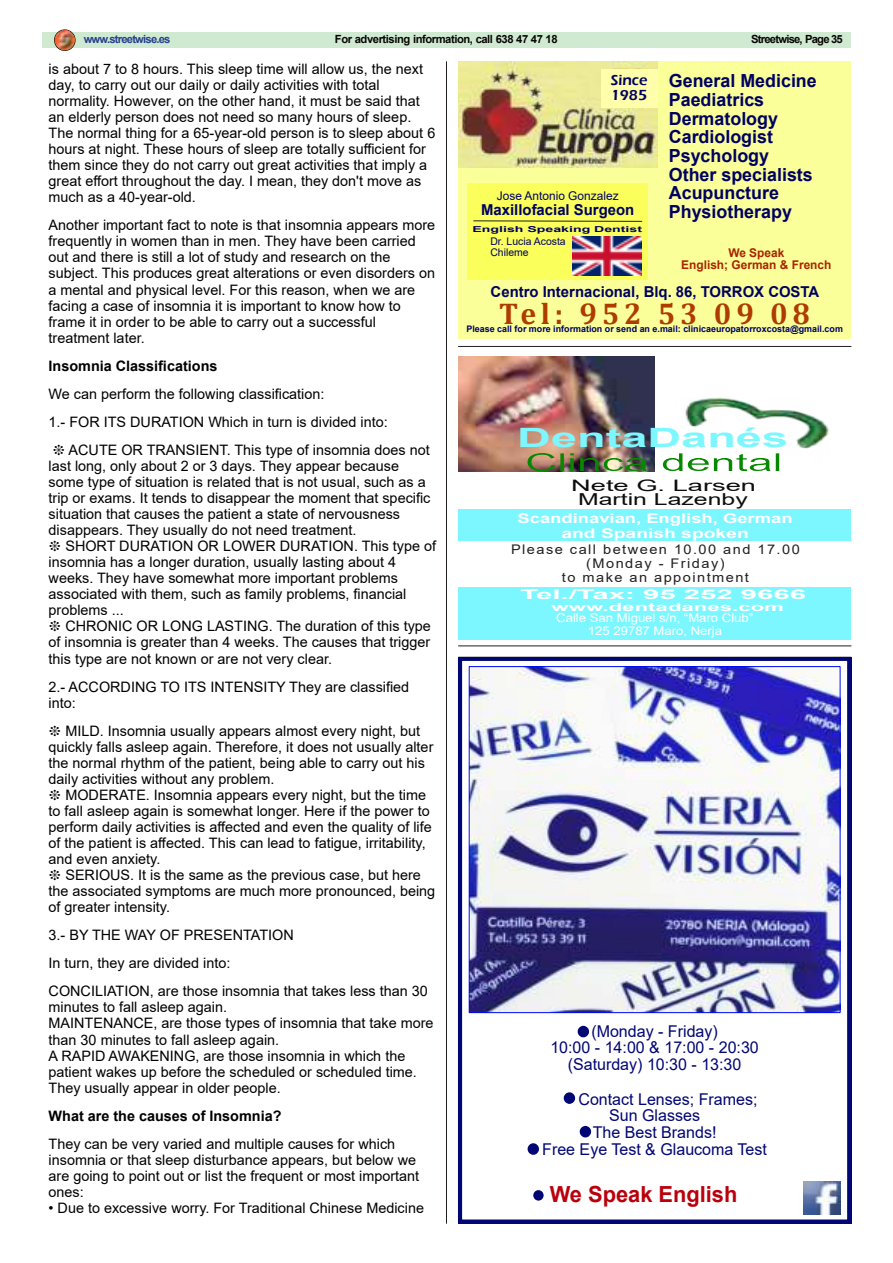
<style>
.page{position:relative;width:893px;height:1263px;background:#fff}
.page>*{position:absolute;margin:0;border:0;box-sizing:border-box;transform-origin:0 0}
.t1{font:700 30.15px "Cambria";letter-spacing:.16em;color:#ae3b00}
.t2{font:700 26.55px "Arial";color:#7df7ff;scale:1.76 1}
.t3{font:24.9px "Arial";color:#068900;scale:1.79 1}
.t4{font:700 22.2px "Arial";color:#b9000b}
.t5{font:700 18px/18.6px "Arial";color:#000060}
.t6{font:16.5px "Arial";color:#0d0d0d;scale:1.51 1}
.t7{font:16.2px/16.8px "Arial";color:#000673;text-align:center}
.t8{font:15.75px "Arial";color:#0d0d0d;scale:1.73 1}
.t9{font:700 15px "Arial";color:#000060}
.t10{font:600 15px/15px "Eras ITC";color:#000060}
.t11{font:14.4px/16px "Arial";color:#000}
.t12{font:700 14.4px "Arial";color:#000}
.t13{font:13.35px/13.8px "Arial";letter-spacing:.1em;color:#231f20;text-align:center;scale:1.1 1}
.t14{font:700 13.35px/15.8px "Arial";color:#fff;text-align:center;scale:1.38 1}
.t15{font:700 13.2px "Arial";color:#fff;scale:2.21 1}
.t16{font:12px "Arial";color:#fff;scale:1.1 1}
.t17{font:700 12px/12.5px "Arial";color:#aa2400;text-align:center}
.t18{font:12px "Arial";color:#000060}
.t19{font:700 11.25px "Arial";letter-spacing:-.04em;color:#070504}
.t20{font:700 11.25px "Arial";color:#fff;scale:1.98 1}
.t21{font:700 11.25px "Arial";letter-spacing:-.07em;color:#27418d}
.t22{font:700 11.25px "Arial";letter-spacing:-.07em;color:#070504}
.t23{font:10.5px/10.8px "Arial";color:#000060}
.t24{font:700 9px "Arial";color:#000060}
.t25{font:700 8.25px "Arial";color:#000060;scale:1.73 1}
</style>
<div class="page">
<div style="left:43px;top:33px;width:807px;height:15px;background:#d0ead2"></div>
<div style="left:54px;top:30px;width:21px;height:21px;border:1px solid #070504;border-radius:50%"></div>
<img style="left:55px;top:30px;width:20px;height:20px;border-radius:50%">
<hr style="left:446px;top:62px;width:1px;height:1161px;background:#231f20">
<hr style="left:458px;top:346px;width:393px;height:1px;background:#231f20">
<hr style="left:458px;top:646px;width:393px;height:1px;background:#231f20">
<div style="left:458px;top:587px;width:393px;height:52px;background:#7df7ff"></div>
<div style="left:458px;top:510px;width:393px;height:31px;background:#7df7ff"></div>
<img style="left:458px;top:357px;width:197px;height:114px">
<img style="left:685px;top:397px;width:144px;height:52px">
<img style="left:458px;top:62px;width:201px;height:106px">
<div style="left:601px;top:69px;width:58px;height:39px;background:#ffffab"></div>
<div style="left:659px;top:62px;width:192px;height:277px;background:#faff9a"></div>
<div style="left:458px;top:168px;width:201px;height:171px;background:#faff9a"></div>
<div style="left:467px;top:183px;width:181px;height:97px;background:#faff5b"></div>
<img style="left:573px;top:237px;width:69px;height:39px">
<svg style="left:473px;top:220px;width:170px;height:2px"></svg>
<img style="left:458px;top:657px;width:393px;height:566px">
<img style="left:804px;top:1181px;width:36px;height:33px">
<p class="t21" style="left:84px;top:31px;width:88px">www.streetwise.es</p>
<p class="t19" style="left:335px;top:31px;width:224px">For advertising information, call 638 47 47 18</p>
<p class="t22" style="left:751px;top:31px;width:93px">Streetwise, Page 35</p>
<p class="t11" style="left:49px;top:61px;width:388px">is about 7 to 8 hours. This sleep time will allow us, the next day, to carry out our daily or daily activities with total normality. However, on the other hand, it must be said that an elderly person does not need so many hours of sleep.<br>The normal thing for a 65-year-old person is to sleep about 6 hours at night. These hours of sleep are totally sufficient for them since they do not carry out great activities that imply a great effort throughout the day. I mean, they don't move as much as a 40-year-old.</p>
<p class="t11" style="left:49px;top:217px;width:388px">Another important fact to note is that insomnia appears more frequently in women than in men. They have been carried out and there is still a lot of study and research on the subject. This produces great alterations or even disorders on a mental and physical level. For this reason, when we are facing a case of insomnia it is important to know how to frame it in order to be able to carry out a successful treatment later.</p>
<p class="t12" style="left:49px;top:355px;width:170px">Insomnia Classifications</p>
<p class="t11" style="left:49px;top:380px;width:383px;line-height:28px">We can perform the following classification:<br>1.- FOR ITS DURATION Which in turn is divided into:<br>❉ ACUTE OR TRANSIENT. This type of insomnia does not</p>
<p class="t11" style="left:49px;top:458px;width:389px">last long, only about 2 or 3 days. They appear because some type of situation is related that is not usual, such as a trip or exams. It tends to disappear the moment that specific situation that causes the patient a state of nervousness disappears. They usually do not need treatment.<br>❉ SHORT DURATION OR LOWER DURATION. This type of insomnia has a longer duration, usually lasting about 4 weeks. They have somewhat more important problems associated with them, such as family problems, financial problems ...<br>❉ CHRONIC OR LONG LASTING. The duration of this type of insomnia is greater than 4 weeks. The causes that trigger this type are not known or are not very clear.</p>
<p class="t11" style="left:49px;top:678px;width:362px">2.- ACCORDING TO ITS INTENSITY They are classified into:</p>
<p class="t11" style="left:49px;top:722px;width:388px">❉ MILD. Insomnia usually appears almost every night, but quickly falls asleep again. Therefore, it does not usually alter the normal rhythm of the patient, being able to carry out his daily activities without any problem.<br>❉ MODERATE. Insomnia appears every night, but the time to fall asleep again is somewhat longer. Here if the power to perform daily activities is affected and even the quality of life of the patient is affected. This can lead to fatigue, irritability, and even anxiety.<br>❉ SERIOUS. It is the same as the previous case, but here the associated symptoms are much more pronounced, being of greater intensity.</p>
<p class="t11" style="left:49px;top:921px;width:381px;line-height:28px">3.- BY THE WAY OF PRESENTATION<br>In turn, they are divided into:<br>CONCILIATION, are those insomnia that takes less than 30</p>
<p class="t11" style="left:49px;top:999px;width:386px">minutes to fall asleep again.<br>MAINTENANCE, are those types of insomnia that take more than 30 minutes to fall asleep again.<br>A RAPID AWAKENING, are those insomnia in which the patient wakes up before the scheduled or scheduled time.<br>They usually appear in older people.</p>
<p class="t12" style="left:49px;top:1105px;width:234px">What are the causes of Insomnia?</p>
<p class="t11" style="left:49px;top:1135px;width:372px">They can be very varied and multiple causes for which insomnia or that sleep disturbance appears, but below we are going to point out or list the frequent or most important ones:</p>
<p class="t11" style="left:49px;top:1200px;width:377px">• Due to excessive worry. For Traditional Chinese Medicine</p>
<p class="t10" style="left:611px;top:73px;width:38px">Since<br>1985</p>
<p class="t5" style="left:669px;top:72px;width:149px">General Medicine<br>Paediatrics<br>Dermatology<br>Cardiologist<br>Psychology<br>Other specialists<br>Acupuncture<br>Physiotherapy</p>
<p class="t17" style="left:681px;top:247px;width:152px">We Speak<br>English; German &amp; French</p>
<p class="t18" style="left:497px;top:187px;width:123px">Jose Antonio Gonzalez</p>
<p class="t9" style="left:481px;top:199px;width:155px">Maxillofacial Surgeon</p>
<p class="t25" style="left:473px;top:223px;width:100px">English Speaking Dentist</p>
<p class="t23" style="left:490px;top:236px;width:77px">Dr. Lucia Acosta<br>Chileme</p>
<p class="t9" style="left:491px;top:281px;width:330px">Centro Internacional, Blq. 86, TORROX COSTA</p>
<p class="t24" style="left:466px;top:323px;width:378px">Please call for more information or send an e.mail: clinicaeuropatorroxcosta@gmail.com</p>
<h1 class="t1" style="left:499px;top:292px;width:312px">Tel: 952 53 09 08</h1>
<h2 class="t2" style="left:517px;top:419px;width:155px">DentaDanés</h2>
<h3 class="t3" style="left:525px;top:445px;width:145px">Clinca dental</h3>
<p class="t8" style="left:571px;top:474px;width:108px">Nete G. Larsen</p>
<p class="t6" style="left:578px;top:488px;width:114px">Martin Lazenby</p>
<p class="t14" style="left:517px;top:510px;width:201px">Scandinavian, English, German and Spanish spoken</p>
<p class="t13" style="left:511px;top:542px;width:264px">Please call between 10.00 and 17.00 (Monday - Friday)<br>to make an appointment</p>
<p class="t20" style="left:552px;top:599px;width:119px">www.dentadanes.com</p>
<p class="t15" style="left:520px;top:585px;width:131px">Tel./Tax: 95 252 9666</p>
<p class="t16" style="left:556px;top:609px;width:181px">Calle San Miguel s/n, “Maro Club”</p>
<p class="t16" style="left:588px;top:622px;width:124px">125 29787 Maro, Nerja</p>
<p class="t7" style="left:550px;top:1022px;width:210px">(Monday - Friday)<br>10:00 - 14:00 &amp; 17:00 - 20:30 (Saturday) 10:30 - 13:30</p>
<p class="t7" style="left:578px;top:1090px;width:181px">Contact Lenses; Frames;</p>
<p class="t7" style="left:609px;top:1107px;width:92px">Sun Glasses</p>
<p class="t7" style="left:593px;top:1124px;width:125px">The Best Brands!</p>
<p class="t7" style="left:542px;top:1141px;width:226px">Free Eye Test &amp; Glaucoma Test</p>
<h3 class="t4" style="left:550px;top:1178px;width:189px">We Speak English</h3>
</div>
